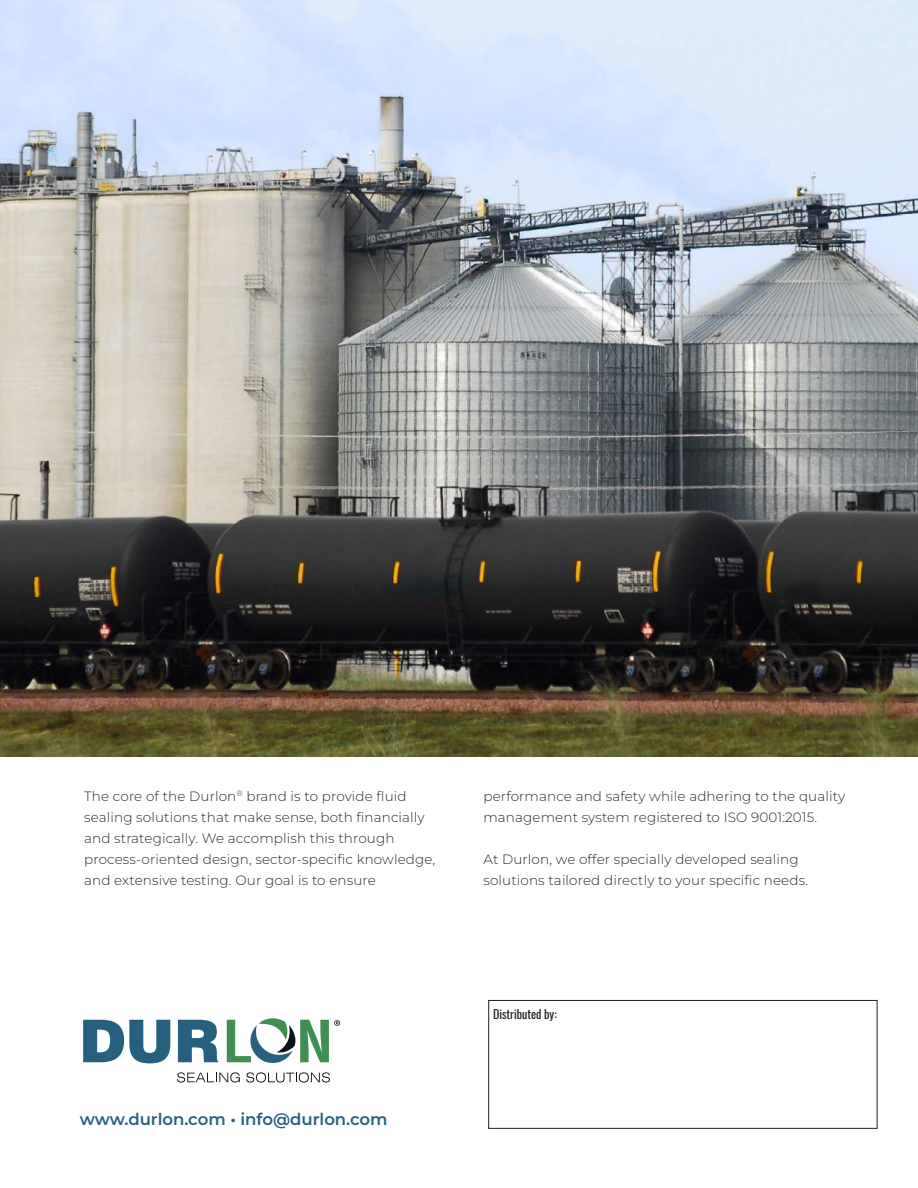
<style>
.page{position:relative;width:918px;height:1188px;background:#fff}
.page>*{position:absolute;margin:0;border:0;box-sizing:border-box;transform-origin:0 0}
.t1{font:600 16.5px "Montserrat";color:#27617f}
.t2{font:300 13.5px/21px "Montserrat";letter-spacing:.01em;color:#2b292a}
.t3{font:12px "Oswald";color:#231f20}
</style>
<div class="page">
<img style="left:0;top:0;width:918px;height:757px">
<svg style="left:83px;top:1020px;width:135px;height:43px"></svg>
<svg style="left:177px;top:1072px;width:63px;height:11px"></svg>
<svg style="left:246px;top:1072px;width:84px;height:11px"></svg>
<svg style="left:227px;top:1018px;width:113px;height:45px"></svg>
<div style="left:488px;top:1000px;width:389px;height:129px;border:1px solid #231f20"></div>
<p class="t2" style="left:84px;top:785px;width:353px">The core of the Durlon<sup>®</sup> brand is to provide fluid sealing solutions that make sense, both financially and strategically. We accomplish this through process-oriented design, sector-specific knowledge, and extensive testing. Our goal is to ensure</p>
<p class="t2" style="left:483px;top:785px;width:363px">performance and safety while adhering to the quality management system registered to ISO 9001:2015.</p>
<p class="t2" style="left:483px;top:848px;width:326px">At Durlon, we offer specially developed sealing solutions tailored directly to your specific needs.</p>
<p class="t1" style="left:80px;top:1108px;width:309px">www.durlon.com • info@durlon.com</p>
<p class="t3" style="left:493px;top:1006px;width:65px">Distributed by:</p>
</div>
